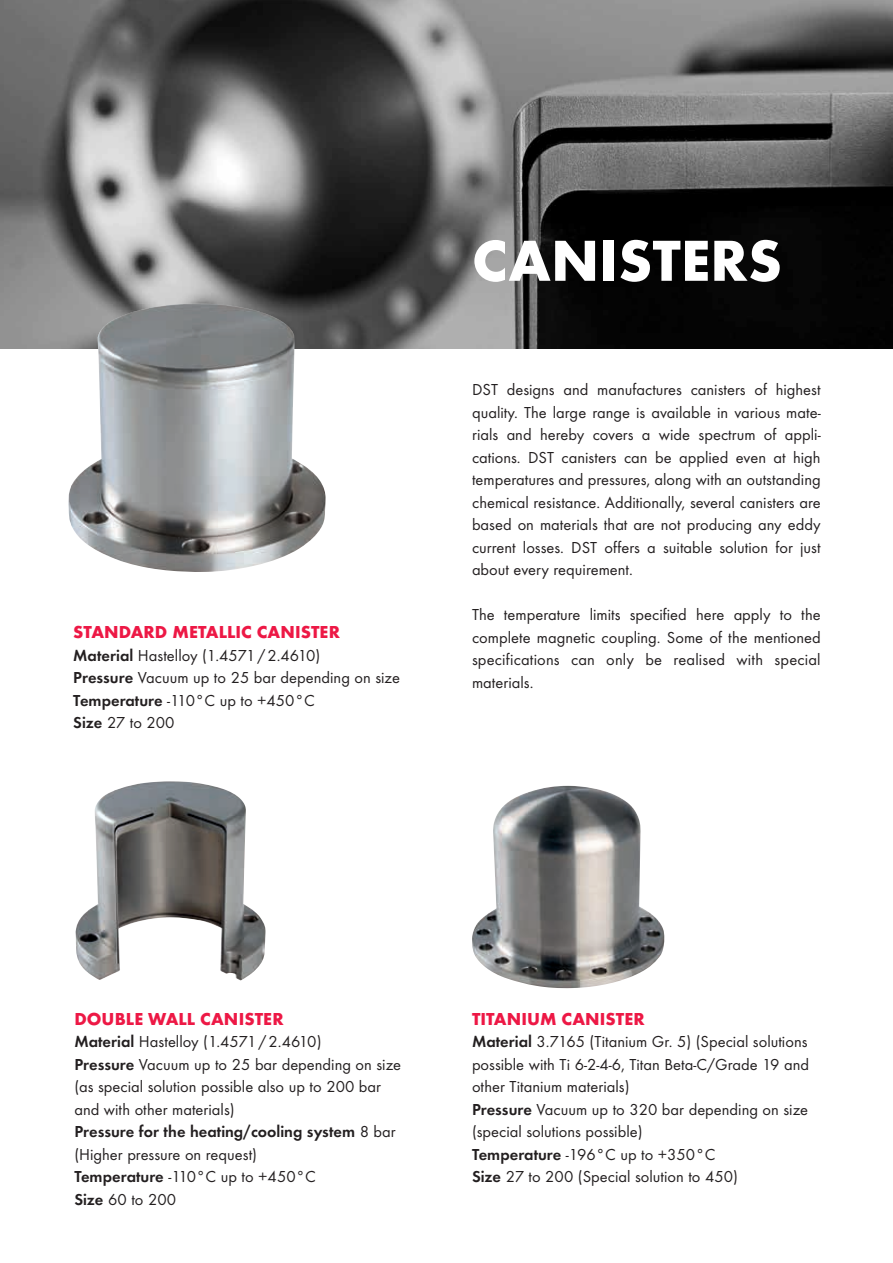
<style>
.page{position:relative;width:893px;height:1263px;background:#fff}
.page>*{position:absolute;margin:0;border:0;box-sizing:border-box;transform-origin:0 0}
.t1{font:800 60px "Function";color:#fff}
.t2{font:800 18px "Function";color:#ed1845}
.t3{font:16.5px/22.5px "Function";color:#231f20}
.s1{font-weight:700}
</style>
<div class="page">
<img style="left:0;top:0;width:893px;height:349px">
<img style="left:67px;top:304px;width:259px;height:268px">
<img style="left:472px;top:786px;width:193px;height:203px">
<img style="left:75px;top:781px;width:191px;height:200px">
<p class="t2" style="left:73px;top:622px;width:268px">STANDARD METALLIC CANISTER</p>
<p class="t3" style="left:73px;top:644px;width:328px"><span class="s1">Material</span> Hastelloy (1.4571/2.4610)<br><span class="s1">Pressure</span> Vacuum up to 25 bar depending on size<br><span class="s1">Temperature</span> -110°C up to +450°C<br><span class="s1">Size</span> 27 to 200</p>
<h1 class="t1" style="left:472px;top:225px;width:312px">CANISTERS</h1>
<p class="t3" style="left:472px;top:378px;width:350px;text-align:justify">DST designs and manufactures canisters of highest quality. The large range is available in various mate&shy;rials and hereby covers a wide spectrum of appli&shy;cations. DST canisters can be applied even at high temperatures and pressures, along with an outstanding chemical resistance. Additionally, several canisters are based on materials that are not producing any eddy current losses. DST offers a suitable solution for just about every requirement.</p>
<p class="t3" style="left:472px;top:603px;width:350px;text-align:justify">The temperature limits specified here apply to the complete magnetic coupling. Some of the mentioned specifications can only be realised with special materials.</p>
<p class="t2" style="left:74px;top:1008px;width:211px">DOUBLE WALL CANISTER</p>
<p class="t3" style="left:74px;top:1030px;width:328px"><span class="s1">Material</span> Hastelloy (1.4571/2.4610)<br><span class="s1">Pressure</span> Vacuum up to 25 bar depending on size (as special solution possible also up to 200 bar and with other materials)<br><span class="s1">Pressure for the heating/cooling system</span> 8 bar (Higher pressure on request)<br><span class="s1">Temperature</span> -110°C up to +450°C<br><span class="s1">Size</span> 60 to 200</p>
<p class="t2" style="left:472px;top:1008px;width:174px">TITANIUM CANISTER</p>
<p class="t3" style="left:472px;top:1030px;width:339px"><span class="s1">Material</span> 3.7165 (Titanium Gr. 5) (Special solutions possible with Ti 6-2-4-6, Titan Beta-C/Grade 19 and other Titanium materials)<br><span class="s1">Pressure</span> Vacuum up to 320 bar depending on size (special solutions possible)<br><span class="s1">Temperature</span> -196°C up to +350°C<br><span class="s1">Size</span> 27 to 200 (Special solution to 450)</p>
</div>
